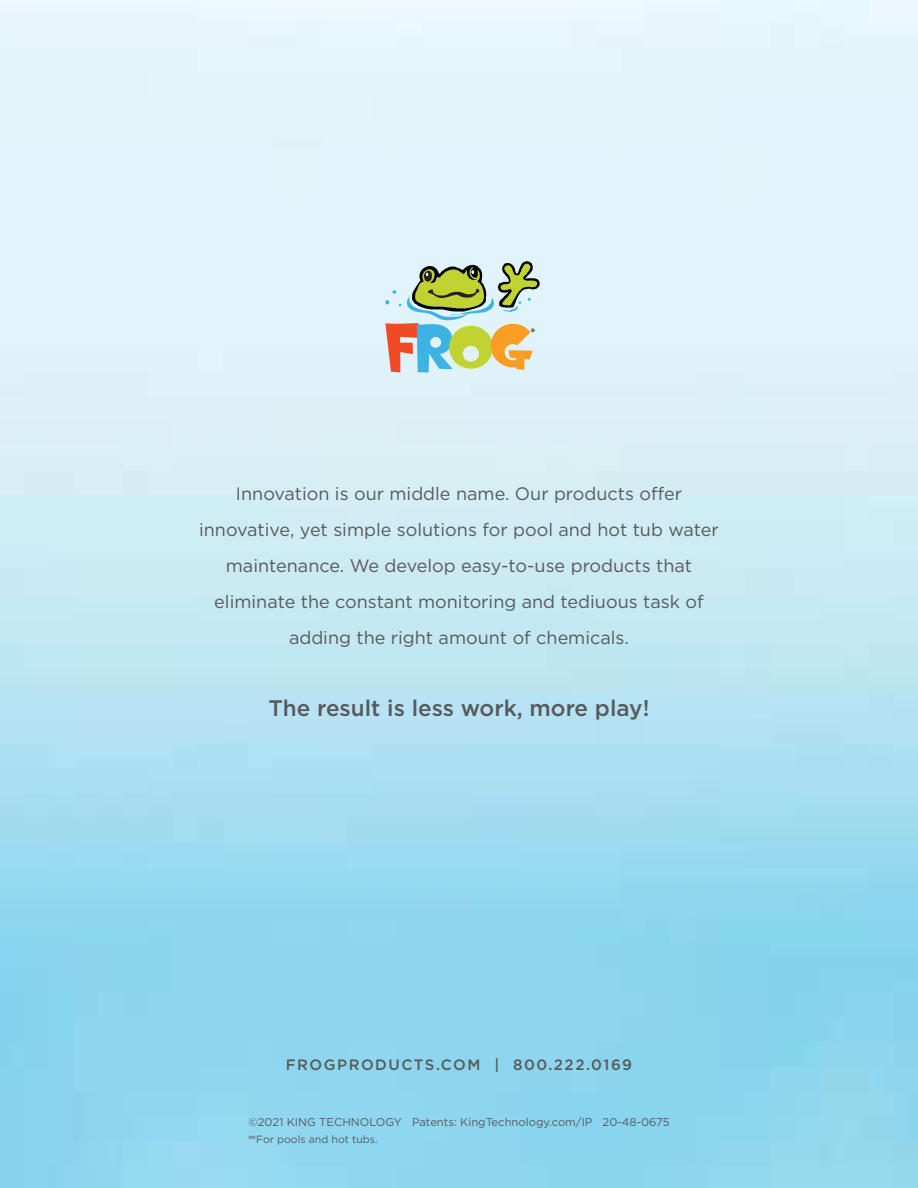
<style>
.page{position:relative;width:918px;height:1188px;background:#fff}
.page>*{position:absolute;margin:0;border:0;box-sizing:border-box;transform-origin:0 0}
.t1{font:500 22.5px "Gotham";color:#58595b}
.t2{font:18px/36px "Gotham";color:#58595b;text-align:center}
.t3{font:500 15px "Gotham";letter-spacing:.1em;color:#58595b}
.t4{font:11.25px "Gotham";color:#58595b}
.t5{font:10.5px "Gotham";color:#58595b}
</style>
<div class="page">
<svg style="left:385px;top:259px;width:157px;height:113px;background:#bcc5a1"></svg>
<svg style="left:249px;top:1136px;width:6px;height:3px"></svg>
<p class="t2" style="left:199px;top:476px;width:521px">Innovation is our middle name. Our products offer innovative, yet simple solutions for pool and hot tub water maintenance. We develop easy-to-use products that eliminate the constant monitoring and tediuous task of adding the right amount of chemicals.</p>
<p class="t1" style="left:269px;top:694px;width:382px">The result is less work, more play!</p>
<p class="t3" style="left:286px;top:1055px;width:348px">FROGPRODUCTS.COM | 800.222.0169</p>
<p class="t4" style="left:248px;top:1114px;width:423px">©2021 KING TECHNOLOGY Patents: KingTechnology.com/IP 20-48-0675</p>
<p class="t5" style="left:256px;top:1133px;width:123px">For pools and hot tubs.</p>
</div>
